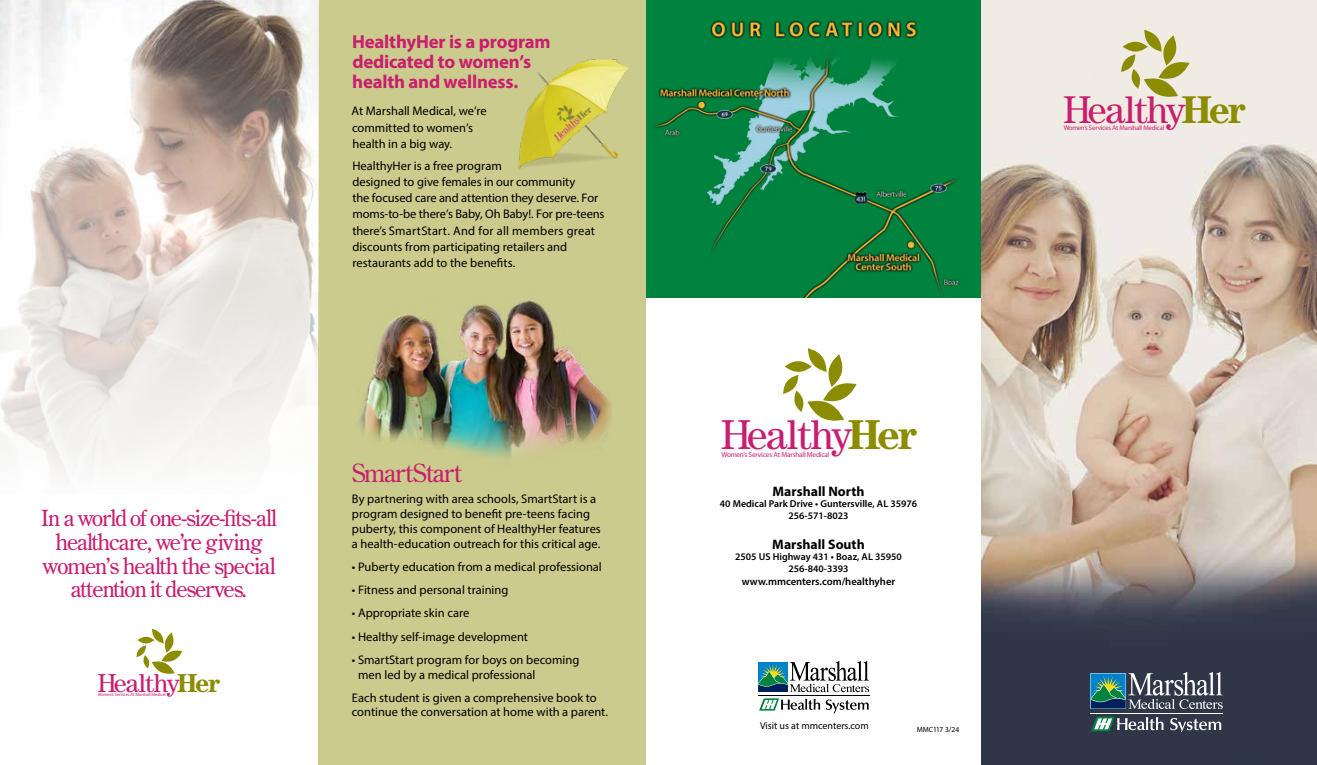
<style>
.page{position:relative;width:1317px;height:765px;background:#fff}
.page>*{position:absolute;margin:0;border:0;box-sizing:border-box;transform-origin:0 0}
.t1{font:41.88px "Century Std";letter-spacing:-.03em;color:#c91e6f}
.t2{font:38.75px "Century Std";letter-spacing:-.03em;color:#c91e6f}
.t3{font:26px "Century Std";letter-spacing:-.03em;color:#c91e6f}
.t4{font:25px "Century Old Style Std";letter-spacing:-.02em;color:#c91e6f}
.t5{font:22.12px/23.8px "Century Old Style Std";letter-spacing:-.04em;color:#c91e6f;text-align:center}
.t6{font:700 18.75px/20px "Myriad Pro";letter-spacing:-.01em;color:#c91e6f}
.t7{font:700 13.75px "Myriad Pro";color:#000}
.t8{font:12.5px/16.2px "Myriad Pro";color:#000}
.t9{font:600 10.62px "Myriad Pro";color:#000}
.t10{font:600 10px/11.2px "Myriad Pro";color:#000;text-align:center}
.t11{font:10px "Myriad Pro";color:#000}
.t12{font:7.5px "Myriad Pro";color:#000}
.t13{font:7.38px "Myriad Pro";letter-spacing:-.02em;color:#c91e6f}
.t14{font:6.75px "Myriad Pro";letter-spacing:-.02em;color:#c91e6f}
.t15{font:4.5px "Myriad Pro";letter-spacing:-.02em;color:#c91e6f}
.s1{font-weight:700;color:#8b8c00}
</style>
<div class="page">
<div style="left:318px;top:0;width:328px;height:765px;background:#cbcb8d"></div>
<img style="left:359px;top:300px;width:252px;height:158px">
<img style="left:648px;top:0;width:333px;height:298px">
<svg style="left:783px;top:348px;width:73px;height:73px"></svg>
<img style="left:981px;top:0;width:335px;height:765px">
<svg style="left:1090px;top:672px;width:132px;height:37px;background:#546e7b"></svg>
<svg style="left:1169px;top:718px;width:52px;height:14px"></svg>
<svg style="left:1090px;top:717px;width:73px;height:14px"></svg>
<hr style="left:1090px;top:713px;width:132px;height:1px;background:#fff">
<svg style="left:1120px;top:30px;width:69px;height:69px;background:#cfcd9a"></svg>
<img style="left:0;top:0;width:318px;height:474px">
<svg style="left:136px;top:629px;width:46px;height:45px"></svg>
<img style="left:518px;top:59px;width:109px;height:110px">
<svg style="left:759px;top:698px;width:109px;height:15px"></svg>
<hr style="left:758px;top:695px;width:111px;height:1px;background:#000">
<svg style="left:758px;top:661px;width:111px;height:31px"></svg>
<h3 class="t6" style="left:352px;top:31px;width:200px">HealthyHer is a program dedicated to women’s health and wellness.</h3>
<p class="t8" style="left:351px;top:103px;width:136px">At Marshall Medical, we’re committed to women’s health in a big way.</p>
<p class="t8" style="left:352px;top:157px;width:254px">HealthyHer is a free program<br>designed to give females in our community<br>the focused care and attention they deserve. For moms-to-be there’s Baby, Oh Baby!. For pre-teens there’s SmartStart. And for all members great discounts from participating retailers and restaurants add to the benefits.</p>
<h3 class="t5" style="left:41px;top:506px;width:237px">In a world of one-size-fits-all healthcare, we’re giving women’s health the special attention it deserves.</h3>
<h3 class="t3" style="left:98px;top:668px;width:124px">Healthy<span class="s1">Her</span></h3>
<p class="t15" style="left:98px;top:692px;width:69px">Women’s Services At Marshall Medical</p>
<h3 class="t4" style="left:352px;top:457px;width:111px">SmartStart</h3>
<p class="t8" style="left:352px;top:491px;width:250px;line-height:15px">By partnering with area schools, SmartStart is a program designed to benefit pre-teens facing puberty, this component of HealthyHer features a health-education outreach for this critical age.</p>
<p class="t8" style="left:352px;top:559px;width:251px">• Puberty education from a medical professional</p>
<p class="t8" style="left:352px;top:582px;width:158px">• Fitness and personal training</p>
<p class="t8" style="left:352px;top:605px;width:119px">• Appropriate skin care</p>
<p class="t8" style="left:352px;top:628px;width:178px">• Healthy self-image development</p>
<p class="t8" style="left:358px;top:652px;width:223px;line-height:15px;text-indent:-6px">• SmartStart program for boys on becoming men led by a medical professional</p>
<p class="t8" style="left:352px;top:691px;width:258px;line-height:13.8px">Each student is given a comprehensive book to continue the conversation at home with a parent.</p>
<h2 class="t2" style="left:1063px;top:88px;width:184px">Healthy<span class="s1">Her</span></h2>
<p class="t14" style="left:1063px;top:124px;width:102px">Women’s Services At Marshall Medical</p>
<h1 class="t1" style="left:721px;top:411px;width:198px">Healthy<span class="s1">Her</span></h1>
<p class="t13" style="left:721px;top:450px;width:110px">Women’s Services At Marshall Medical</p>
<p class="t7" style="left:772px;top:482px;width:93px">Marshall North</p>
<p class="t10" style="left:719px;top:498px;width:199px">40 Medical Park Drive • Guntersville, AL 35976<br>256-571-8023</p>
<p class="t7" style="left:772px;top:536px;width:94px">Marshall South</p>
<p class="t10" style="left:735px;top:551px;width:168px">2505 US Highway 431 • Boaz, AL 35950<br>256-840-3393</p>
<p class="t9" style="left:741px;top:575px;width:155px">www.mmcenters.com/healthyher</p>
<p class="t11" style="left:760px;top:720px;width:110px">Visit us at mmcenters.com</p>
<p class="t12" style="left:916px;top:725px;width:44px">MMC117 3/24</p>
</div>
